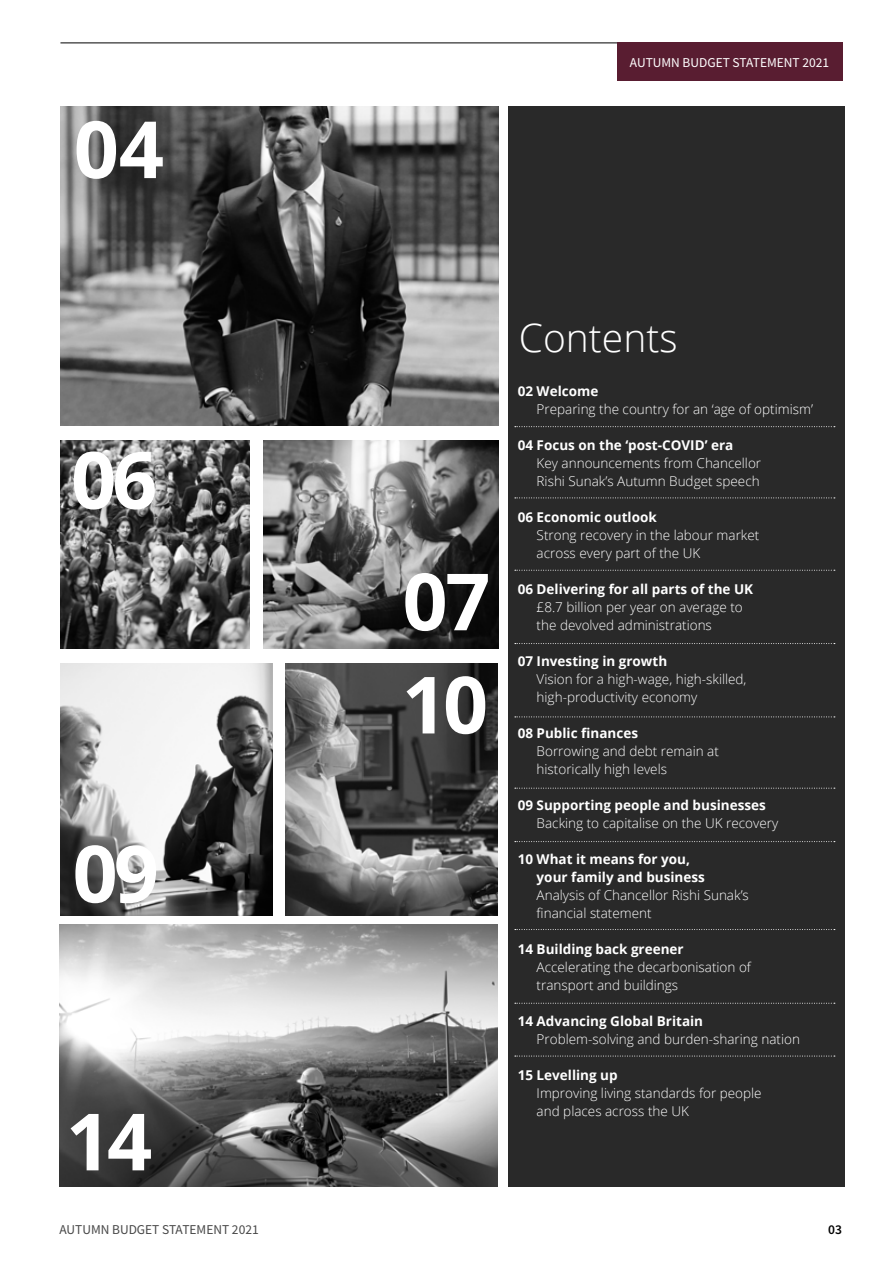
<style>
.page{position:relative;width:893px;height:1263px;background:#fff}
.page>*{position:absolute;margin:0;border:0;box-sizing:border-box;transform-origin:0 0}
.t1{font:700 79.05px "Open Sans";letter-spacing:-.05em;color:#fff}
.t2{font:300 39px "Open Sans";color:#fff}
.t3{font:300 13.5px/18px "Open Sans";color:#fff}
.t4{font:700 13.5px/18px "Open Sans";color:#fff}
.t5{font:13.5px "Source Sans Pro";color:#484848}
.t6{font:13.5px "Source Sans Pro";color:#fff}
.t7{font:600 13.5px "Source Sans Pro";color:#000}
</style>
<div class="page">
<div style="left:508px;top:106px;width:336px;height:1080px;background:#292929"></div>
<img style="left:61px;top:106px;width:438px;height:319px">
<img style="left:61px;top:663px;width:211px;height:253px">
<img style="left:286px;top:663px;width:211px;height:253px">
<img style="left:61px;top:440px;width:188px;height:208px">
<img style="left:263px;top:440px;width:236px;height:208px">
<svg style="left:515px;top:1056px;width:320px;height:1px"></svg>
<svg style="left:515px;top:1003px;width:320px;height:1px"></svg>
<svg style="left:515px;top:929px;width:320px;height:1px"></svg>
<svg style="left:515px;top:841px;width:320px;height:1px"></svg>
<svg style="left:515px;top:788px;width:320px;height:1px"></svg>
<svg style="left:515px;top:716px;width:320px;height:1px"></svg>
<svg style="left:515px;top:643px;width:320px;height:1px"></svg>
<svg style="left:515px;top:570px;width:320px;height:1px"></svg>
<svg style="left:515px;top:497px;width:320px;height:1px"></svg>
<svg style="left:515px;top:426px;width:320px;height:1px"></svg>
<hr style="left:60px;top:43px;width:783px;height:1px;background:#000">
<img style="left:60px;top:925px;width:437px;height:261px">
<div style="left:618px;top:43px;width:225px;height:38px;background:#591d31"></div>
<h1 class="t1" style="left:74px;top:94px;width:92px">04</h1>
<h1 class="t1" style="left:71px;top:424px;width:88px">06</h1>
<h1 class="t1" style="left:73px;top:818px;width:88px">09</h1>
<h1 class="t1" style="left:66px;top:1086px;width:88px">14</h1>
<p class="t6" style="left:630px;top:54px;width:201px">AUTUMN BUDGET STATEMENT 2021</p>
<h1 class="t1" style="left:402px;top:546px;width:89px">07</h1>
<h1 class="t1" style="left:402px;top:649px;width:88px">10</h1>
<h2 class="t2" style="left:519px;top:310px;width:160px">Contents</h2>
<p class="t4" style="left:518px;top:382px;width:82px">02 Welcome</p>
<p class="t3" style="left:537px;top:400px;width:278px">Preparing the country for an ‘age of optimism’</p>
<p class="t4" style="left:518px;top:436px;width:217px">04 Focus on the ‘post-COVID’ era</p>
<p class="t3" style="left:537px;top:454px;width:226px">Key announcements from Chancellor<br>Rishi Sunak’s Autumn Budget speech</p>
<p class="t4" style="left:518px;top:508px;width:141px">06 Economic outlook</p>
<p class="t3" style="left:537px;top:526px;width:224px">Strong recovery in the labour market across every part of the UK</p>
<p class="t4" style="left:518px;top:580px;width:237px">06 Delivering for all parts of the UK</p>
<p class="t3" style="left:537px;top:598px;width:208px">£8.7 billion per year on average to the devolved administrations</p>
<p class="t4" style="left:518px;top:652px;width:151px">07 Investing in growth</p>
<p class="t3" style="left:537px;top:670px;width:211px">Vision for a high-wage, high-skilled, high-productivity economy</p>
<p class="t4" style="left:518px;top:724px;width:122px">08 Public finances</p>
<p class="t3" style="left:537px;top:742px;width:184px">Borrowing and debt remain at historically high levels</p>
<p class="t4" style="left:518px;top:796px;width:250px">09 Supporting people and businesses</p>
<p class="t3" style="left:537px;top:814px;width:243px">Backing to capitalise on the UK recovery</p>
<p class="t4" style="left:537px;top:850px;width:170px;text-indent:-19px">10 What it means for you, your family and business</p>
<p class="t3" style="left:537px;top:886px;width:214px">Analysis of Chancellor Rishi Sunak’s financial statement</p>
<p class="t4" style="left:518px;top:940px;width:167px">14 Building back greener</p>
<p class="t3" style="left:537px;top:958px;width:216px">Accelerating the decarbonisation of transport and buildings</p>
<p class="t4" style="left:518px;top:1012px;width:187px">14 Advancing Global Britain</p>
<p class="t3" style="left:537px;top:1030px;width:265px">Problem-solving and burden-sharing nation</p>
<p class="t4" style="left:518px;top:1066px;width:101px">15 Levelling up</p>
<p class="t3" style="left:537px;top:1084px;width:226px">Improving living standards for people and places across the UK</p>
<p class="t5" style="left:60px;top:1221px;width:201px">AUTUMN BUDGET STATEMENT 2021</p>
<p class="t7" style="left:828px;top:1220px;width:15px">03</p>
</div>
